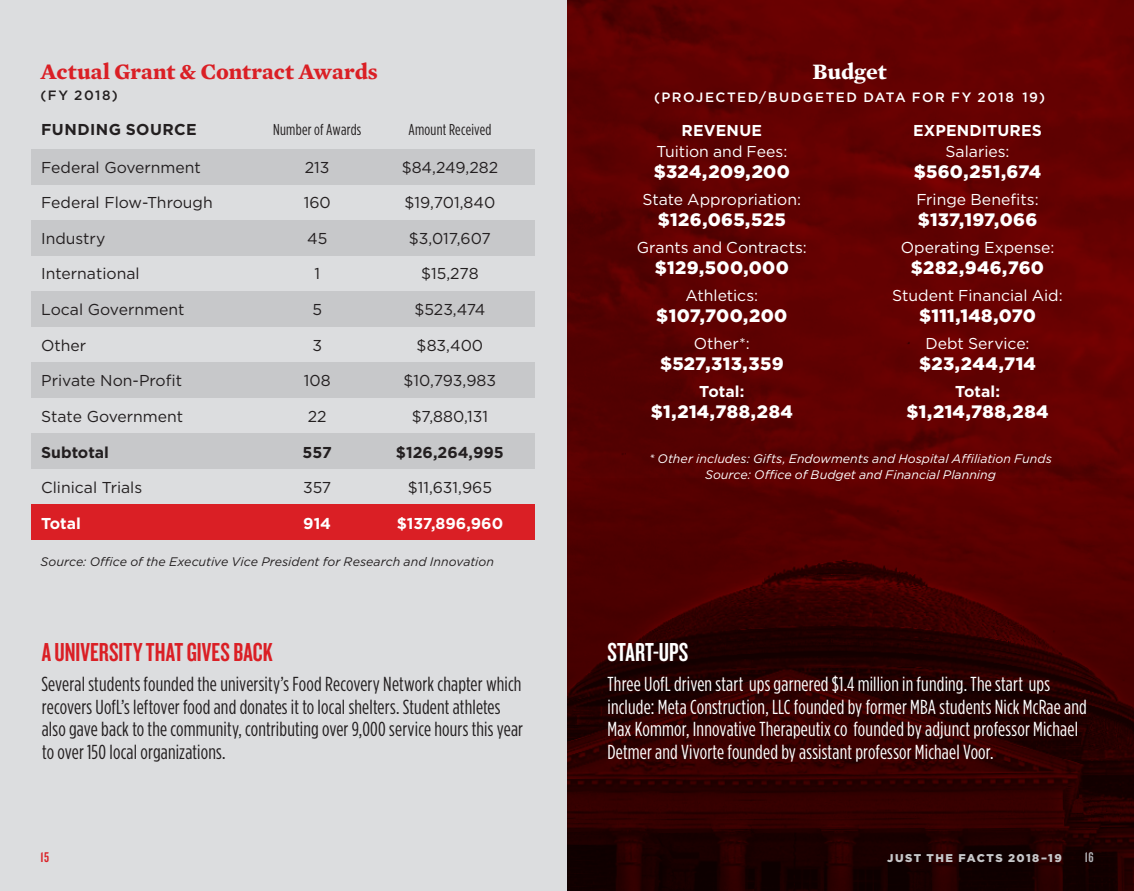
<style>
.page{position:relative;width:1134px;height:891px;background:#fff}
.page>*{position:absolute;margin:0;border:0;box-sizing:border-box;transform-origin:0 0}
.t1{font:27px "Knockout 48 Featherweight";letter-spacing:.005em;color:#da1f25}
.t2{font:27px "Knockout 48 Featherweight";letter-spacing:.005em;color:#fff}
.t3{font:700 22.5px "Mercury Text G1";color:#da1f25}
.t4{font:700 22.5px "Mercury Text G1";color:#fff}
.t5{font:condensed 20.25px/22.5px "Gotham HTF";letter-spacing:.01em;color:#fff}
.t6{font:condensed 20.25px/22.5px "Gotham HTF";letter-spacing:.01em;color:#231f20}
.t7{font:900 18px "Gotham";letter-spacing:.02em;color:#fff}
.t8{font:15.75px "Gotham";color:#231f20}
.t9{font:15.75px "Gotham";color:#fff}
.t10{font:700 15.75px "Gotham";color:#fff}
.t11{font:condensed 15.75px "Gotham HTF";letter-spacing:.015em;color:#231f20}
.t12{font:700 15.75px "Gotham";color:#231f20}
.t13{font:700 15.75px "Gotham";letter-spacing:.03em;color:#231f20}
.t14{font:14.62px "Knockout 48 Featherweight";color:#da1f25}
.t15{font:14.62px "Knockout 48 Featherweight";color:#b2b3b7}
.t16{font:500 13.5px "Gotham";letter-spacing:.11em;color:#fff}
.t17{font:500 13.5px "Gotham";letter-spacing:.115em;color:#231f20}
.t18{font:italic 12.38px/15.8px "Gotham";color:#fff;text-align:center}
.t19{font:italic 12.38px "Gotham";color:#231f20}
.t20{font:900 11.25px "Gotham";letter-spacing:.13em;color:#c7c8ca}
</style>
<div class="page">
<div style="left:0;top:615px;width:567px;height:276px;background:#dcdddf"></div>
<div style="left:0;top:0;width:567px;height:615px;background:#dcdddf"></div>
<svg style="left:567px;top:0;width:567px;height:891px;background:#4d0000"></svg>
<div style="left:364px;top:434px;width:171px;height:35px;background:#c7c8ca"></div>
<div style="left:270px;top:434px;width:94px;height:35px;background:#c7c8ca"></div>
<div style="left:31px;top:434px;width:239px;height:35px;background:#c7c8ca"></div>
<div style="left:364px;top:362px;width:171px;height:36px;background:#c7c8ca"></div>
<div style="left:270px;top:362px;width:94px;height:36px;background:#c7c8ca"></div>
<div style="left:31px;top:362px;width:239px;height:36px;background:#c7c8ca"></div>
<div style="left:364px;top:291px;width:171px;height:36px;background:#c7c8ca"></div>
<div style="left:270px;top:291px;width:94px;height:36px;background:#c7c8ca"></div>
<div style="left:31px;top:291px;width:239px;height:36px;background:#c7c8ca"></div>
<div style="left:364px;top:220px;width:171px;height:35px;background:#c7c8ca"></div>
<div style="left:270px;top:220px;width:94px;height:35px;background:#c7c8ca"></div>
<div style="left:31px;top:220px;width:239px;height:35px;background:#c7c8ca"></div>
<div style="left:364px;top:149px;width:171px;height:35px;background:#c7c8ca"></div>
<div style="left:270px;top:149px;width:94px;height:35px;background:#c7c8ca"></div>
<div style="left:31px;top:149px;width:239px;height:35px;background:#c7c8ca"></div>
<div style="left:31px;top:504px;width:239px;height:36px;background:#da1f25"></div>
<div style="left:270px;top:504px;width:94px;height:36px;background:#da1f25"></div>
<div style="left:364px;top:504px;width:171px;height:36px;background:#da1f25"></div>
<p class="t3" style="left:40px;top:54px;width:339px">Actual Grant &amp; Contract Awards</p>
<p class="t17" style="left:40px;top:87px;width:79px">(FY 2018)</p>
<p class="t13" style="left:41px;top:119px;width:157px">FUNDING SOURCE</p>
<p class="t11" style="left:273px;top:121px;width:90px">Number of Awards</p>
<p class="t11" style="left:408px;top:121px;width:85px">Amount Received</p>
<p class="t8" style="left:41px;top:157px;width:161px">Federal Government</p>
<p class="t8" style="left:305px;top:157px;width:26px">213</p>
<p class="t8" style="left:402px;top:157px;width:98px">$84,249,282</p>
<p class="t8" style="left:41px;top:193px;width:173px">Federal Flow-Through</p>
<p class="t8" style="left:304px;top:193px;width:29px">160</p>
<p class="t8" style="left:405px;top:193px;width:92px">$19,701,840</p>
<p class="t8" style="left:41px;top:228px;width:66px">Industry</p>
<p class="t8" style="left:307px;top:228px;width:22px">45</p>
<p class="t8" style="left:409px;top:228px;width:84px">$3,017,607</p>
<p class="t8" style="left:41px;top:264px;width:100px">International</p>
<p class="t8" style="left:314px;top:264px;width:7px">1</p>
<p class="t8" style="left:421px;top:264px;width:59px">$15,278</p>
<p class="t8" style="left:41px;top:299px;width:145px">Local Government</p>
<p class="t8" style="left:312px;top:299px;width:11px">5</p>
<p class="t8" style="left:414px;top:299px;width:73px">$523,474</p>
<p class="t8" style="left:41px;top:335px;width:47px">Other</p>
<p class="t8" style="left:312px;top:335px;width:11px">3</p>
<p class="t8" style="left:417px;top:335px;width:68px">$83,400</p>
<p class="t8" style="left:41px;top:371px;width:142px">Private Non-Proft</p>
<p class="t8" style="left:304px;top:371px;width:28px">108</p>
<p class="t8" style="left:404px;top:371px;width:94px">$10,793,983</p>
<p class="t8" style="left:41px;top:406px;width:144px">State Government</p>
<p class="t8" style="left:308px;top:406px;width:20px">22</p>
<p class="t8" style="left:412px;top:406px;width:78px">$7,880,131</p>
<p class="t12" style="left:41px;top:442px;width:69px">Subtotal</p>
<p class="t12" style="left:303px;top:442px;width:31px">557</p>
<p class="t12" style="left:396px;top:442px;width:109px">$126,264,995</p>
<p class="t8" style="left:41px;top:477px;width:103px">Clinical Trials</p>
<p class="t8" style="left:303px;top:477px;width:30px">357</p>
<p class="t8" style="left:408px;top:477px;width:86px">$11,631,965</p>
<p class="t10" style="left:41px;top:513px;width:41px">Total</p>
<p class="t10" style="left:303px;top:513px;width:29px">914</p>
<p class="t10" style="left:397px;top:513px;width:108px">$137,896,960</p>
<p class="t19" style="left:40px;top:554px;width:455px">Source: Ofce of the Executive Vice President for Research and Innovation</p>
<h4 class="t1" style="left:42px;top:635px;width:232px">A UNIVERSITY THAT GIVES BACK</h4>
<p class="t6" style="left:41px;top:673px;width:483px">Several students founded the university’s Food Recovery Network chapter which recovers UofL’s leftover food and donates it to local shelters. Student athletes also gave back to the community, contributing over 9,000 service hours this year to over 150 local organizations.</p>
<h5 class="t4" style="left:813px;top:54px;width:76px">Budget</h5>
<p class="t16" style="left:654px;top:89px;width:393px">(PROJECTED/BUDGETED DATA FOR FY 2018 19)</p>
<p class="t10" style="left:682px;top:120px;width:82px">REVENUE</p>
<p class="t10" style="left:913px;top:120px;width:130px">EXPENDITURES</p>
<p class="t9" style="left:656px;top:141px;width:133px">Tuition and Fees:</p>
<p class="t9" style="left:945px;top:141px;width:66px">Salaries:</p>
<p class="t7" style="left:654px;top:160px;width:138px">$324,209,200</p>
<p class="t7" style="left:914px;top:160px;width:129px">$560,251,674</p>
<p class="t9" style="left:643px;top:189px;width:160px">State Appropriation:</p>
<p class="t9" style="left:916px;top:189px;width:124px">Fringe Benefts:</p>
<p class="t7" style="left:658px;top:208px;width:129px">$126,065,525</p>
<p class="t7" style="left:918px;top:208px;width:121px">$137,197,066</p>
<p class="t9" style="left:637px;top:237px;width:172px">Grants and Contracts:</p>
<p class="t9" style="left:901px;top:237px;width:155px">Operating Expense:</p>
<p class="t7" style="left:655px;top:256px;width:136px">$129,500,000</p>
<p class="t7" style="left:911px;top:256px;width:135px">$282,946,760</p>
<p class="t9" style="left:686px;top:285px;width:74px">Athletics:</p>
<p class="t9" style="left:892px;top:285px;width:172px">Student Financial Aid:</p>
<p class="t7" style="left:656px;top:304px;width:133px">$107,700,200</p>
<p class="t7" style="left:919px;top:304px;width:118px">$111,148,070</p>
<p class="t9" style="left:694px;top:333px;width:58px">Other*:</p>
<p class="t9" style="left:925px;top:333px;width:106px">Debt Service:</p>
<p class="t7" style="left:660px;top:352px;width:125px">$527,313,359</p>
<p class="t7" style="left:919px;top:352px;width:119px">$23,244,714</p>
<p class="t10" style="left:699px;top:381px;width:47px">Total:</p>
<p class="t10" style="left:955px;top:381px;width:47px">Total:</p>
<p class="t7" style="left:651px;top:400px;width:144px">$1,214,788,284</p>
<p class="t7" style="left:906px;top:400px;width:144px">$1,214,788,284</p>
<p class="t18" style="left:649px;top:451px;width:404px">* Other includes: Gifts, Endowments and Hospital Afliation Funds<br>Source: Ofce of Budget and Financial Planning</p>
<h4 class="t2" style="left:608px;top:635px;width:82px">START-UPS</h4>
<p class="t5" style="left:608px;top:673px;width:481px">Three UofL driven start ups garnered $1.4 million in funding. The start ups include: Meta Construction, LLC founded by former MBA students Nick McRae and Max Kommor, Innovative Therapeutix co founded by adjunct professor Michael Detmer and Vivorte founded by assistant professor Michael Voor.</p>
<p class="t14" style="left:40px;top:848px;width:10px">15</p>
<p class="t20" style="left:887px;top:850px;width:176px">JUST THE FACTS 2018–19</p>
<p class="t15" style="left:1085px;top:848px;width:10px">16</p>
</div>
